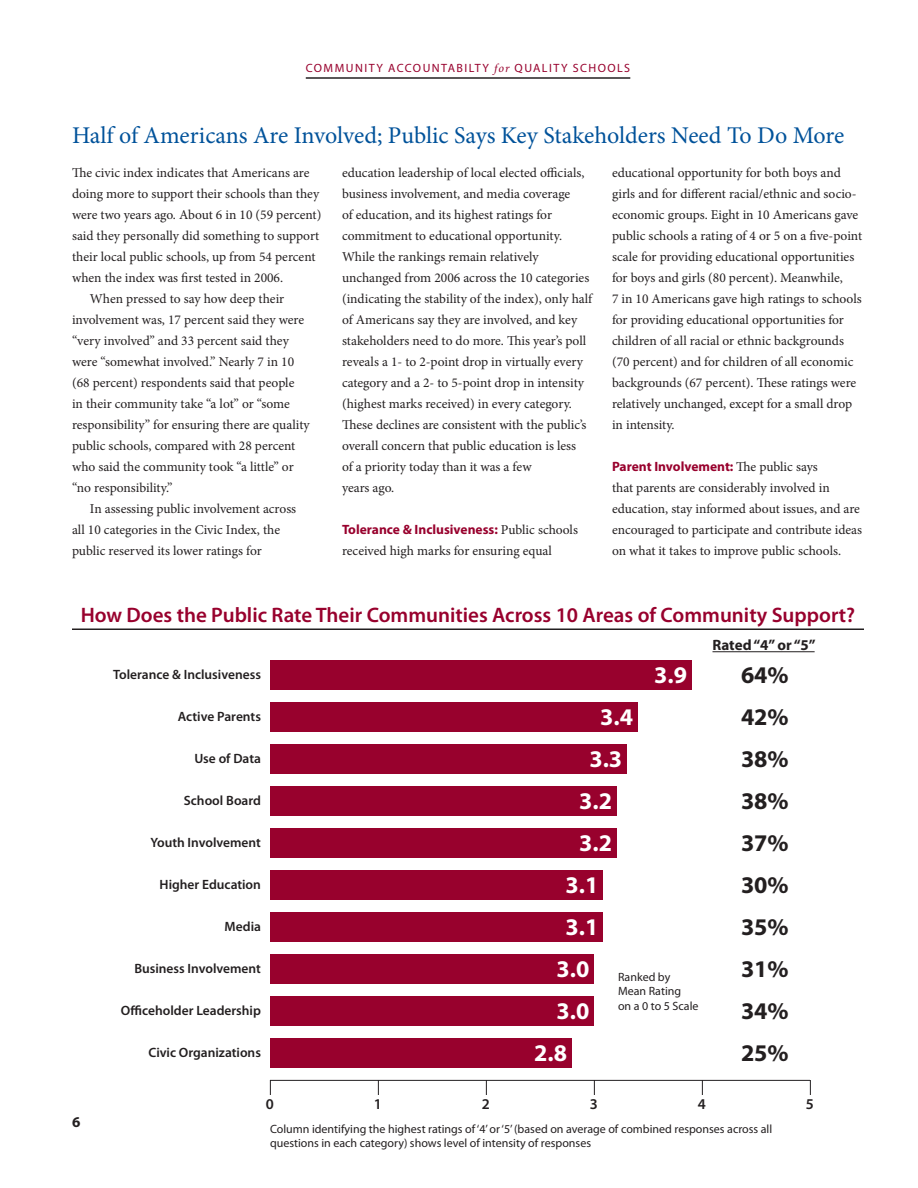
<style>
.page{position:relative;width:918px;height:1188px;background:#fff}
.page>*{position:absolute;margin:0;border:0;box-sizing:border-box;transform-origin:0 0}
.t1{font:24px "Minion Pro";color:#01529a}
.t2{font:700 24px/42px "Myriad Pro";color:#fff;text-align:center}
.t3{font:700 24px/42px "Myriad Pro";color:#231f20;text-align:justify}
.t4{font:600 21px "Myriad Pro";color:#98012d}
.t5{font:700 15px "Myriad Pro";color:#231f20}
.t6{font:600 15px "Myriad Pro";color:#231f20}
.t7{font:13.5px/21px "Minion Pro";color:#231f20}
.t8{font:600 13.5px "Myriad Pro";color:#231f20}
.t9{font:700 13.5px "Myriad Pro";color:#98012d}
.t10{font:12px/14.4px "Myriad Pro";color:#231f20}
.t11{font:12px "Myriad Pro";letter-spacing:.12em;color:#98012d}
.s1{font-family:"Minion Pro";font-style:italic}
.s2{font-family:"Minion Pro";font-weight:400;color:#231f20}
</style>
<div class="page">
<hr style="left:306px;top:77px;width:324px;height:2px;background:#231f20">
<div style="left:270px;top:660px;width:422px;height:30px;background:#98012d"></div>
<div style="left:270px;top:702px;width:368px;height:30px;background:#98012d"></div>
<div style="left:270px;top:744px;width:357px;height:30px;background:#98012d"></div>
<div style="left:270px;top:786px;width:346px;height:30px;background:#98012d"></div>
<div style="left:270px;top:828px;width:346px;height:30px;background:#98012d"></div>
<div style="left:270px;top:996px;width:324px;height:30px;background:#98012d"></div>
<div style="left:270px;top:954px;width:324px;height:30px;background:#98012d"></div>
<div style="left:270px;top:912px;width:333px;height:30px;background:#98012d"></div>
<div style="left:270px;top:870px;width:333px;height:30px;background:#98012d"></div>
<hr style="left:270px;top:1080px;width:540px;height:1px;background:#231f20">
<svg style="left:270px;top:1081px;width:1px;height:14px"></svg>
<svg style="left:378px;top:1081px;width:1px;height:14px"></svg>
<svg style="left:486px;top:1081px;width:1px;height:14px"></svg>
<svg style="left:702px;top:1081px;width:1px;height:14px"></svg>
<svg style="left:594px;top:1081px;width:1px;height:14px"></svg>
<svg style="left:810px;top:1080px;width:1px;height:15px"></svg>
<hr style="left:72px;top:628px;width:792px;height:2px;background:#231f20">
<div style="left:270px;top:1038px;width:302px;height:30px;background:#98012d"></div>
<hr style="left:712px;top:651px;width:103px;height:1px;background:#231f20">
<p class="t11" style="left:306px;top:61px;width:326px">community accountabilty <span class="s1">for</span> quality schools</p>
<h1 class="t1" style="left:72px;top:120px;width:774px">Half of Americans Are Involved; Public Says Key Stakeholders Need To Do More</h1>
<p class="t7" style="left:72px;top:162px;width:239px">The civic index indicates that Americans are</p>
<p class="t7" style="left:72px;top:183px;width:249px">doing more to support their schools than they</p>
<p class="t7" style="left:72px;top:204px;width:251px">were two years ago. About 6 in 10 (59 percent)</p>
<p class="t7" style="left:72px;top:225px;width:249px">said they personally did something to support</p>
<p class="t7" style="left:72px;top:246px;width:245px">their local public schools, up from 54 percent</p>
<p class="t7" style="left:72px;top:267px;width:213px">when the index was first tested in 2006.</p>
<p class="t7" style="left:90px;top:288px;width:196px">When pressed to say how deep their</p>
<p class="t7" style="left:72px;top:309px;width:234px">involvement was, 17 percent said they were</p>
<p class="t7" style="left:72px;top:330px;width:219px">“very involved” and 33 percent said they</p>
<p class="t7" style="left:72px;top:351px;width:224px">were “somewhat involved.” Nearly 7 in 10</p>
<p class="t7" style="left:72px;top:372px;width:224px">(68 percent) respondents said that people</p>
<p class="t7" style="left:72px;top:393px;width:219px">in their community take “a lot” or “some</p>
<p class="t7" style="left:72px;top:414px;width:239px">responsibility” for ensuring there are quality</p>
<p class="t7" style="left:72px;top:435px;width:225px">public schools, compared with 28 percent</p>
<p class="t7" style="left:72px;top:456px;width:223px">who said the community took “a little” or</p>
<p class="t7" style="left:72px;top:477px;width:102px">“no responsibility.”</p>
<p class="t7" style="left:90px;top:498px;width:208px">In assessing public involvement across</p>
<p class="t7" style="left:72px;top:519px;width:210px">all 10 categories in the Civic Index, the</p>
<p class="t7" style="left:72px;top:540px;width:191px">public reserved its lower ratings for</p>
<p class="t7" style="left:342px;top:162px;width:252px">education leadership of local elected officials, business involvement, and media coverage<br>of education, and its highest ratings for commitment to educational opportunity.<br>While the rankings remain relatively unchanged from 2006 across the 10 categories (indicating the stability of the index), only half of Americans say they are involved, and key stakeholders need to do more. This year’s poll reveals a 1- to 2-point drop in virtually every category and a 2- to 5-point drop in intensity (highest marks received) in every category.<br>These declines are consistent with the public’s overall concern that public education is less<br>of a priority today than it was a few<br>years ago.</p>
<p class="t9" style="left:342px;top:521px;width:237px">Tolerance &amp; Inclusiveness: <span class="s2">Public schools</span></p>
<p class="t7" style="left:342px;top:540px;width:212px">received high marks for ensuring equal</p>
<p class="t7" style="left:612px;top:162px;width:252px">educational opportunity for both boys and girls and for different racial/ethnic and socio&shy;economic groups. Eight in 10 Americans gave public schools a rating of 4 or 5 on a five-point scale for providing educational opportunities for boys and girls (80 percent). Meanwhile,<br>7 in 10 Americans gave high ratings to schools for providing educational opportunities for children of all racial or ethnic backgrounds (70 percent) and for children of all economic backgrounds (67 percent). These ratings were relatively unchanged, except for a small drop in intensity.</p>
<p class="t9" style="left:612px;top:458px;width:207px">Parent Involvement: <span class="s2">The public says</span></p>
<p class="t7" style="left:612px;top:478px;width:252px">that parents are considerably involved in education, stay informed about issues, and are encouraged to participate and contribute ideas on what it takes to improve public schools.</p>
<h2 class="t4" style="left:81px;top:601px;width:776px">How Does the Public Rate Their Communities Across 10 Areas of Community Support?</h2>
<p class="t8" style="left:113px;top:666px;width:149px">Tolerance &amp; Inclusiveness</p>
<p class="t8" style="left:178px;top:708px;width:85px">Active Parents</p>
<p class="t8" style="left:194px;top:750px;width:68px">Use of Data</p>
<p class="t8" style="left:184px;top:792px;width:79px">School Board</p>
<p class="t8" style="left:151px;top:834px;width:112px">Youth Involvement</p>
<h1 class="t2" style="left:600px;top:695px;width:34px">3.4</h1>
<h1 class="t2" style="left:589px;top:737px;width:34px">3.3</h1>
<h1 class="t2" style="left:579px;top:779px;width:34px">3.2</h1>
<h1 class="t2" style="left:579px;top:821px;width:34px">3.2</h1>
<p class="t8" style="left:160px;top:876px;width:103px">Higher Education</p>
<h1 class="t2" style="left:566px;top:863px;width:34px">3.1</h1>
<h1 class="t2" style="left:654px;top:653px;width:34px">3.9</h1>
<p class="t8" style="left:225px;top:918px;width:38px">Media</p>
<h1 class="t2" style="left:557px;top:905px;width:43px">3.1<br>3.0<br>3.0</h1>
<p class="t8" style="left:134px;top:960px;width:128px">Business Involvement</p>
<p class="t8" style="left:121px;top:1002px;width:142px">Officeholder Leadership</p>
<p class="t8" style="left:148px;top:1044px;width:114px">Civic Organizations</p>
<h1 class="t2" style="left:534px;top:1031px;width:34px">2.8</h1>
<p class="t10" style="left:618px;top:970px;width:82px">Ranked by<br>Mean Rating<br>on a 0 to 5 Scale</p>
<p class="t5" style="left:712px;top:635px;width:105px">Rated “4” or “5”</p>
<h1 class="t3" style="left:741px;top:653px;width:49px">64% 42% 38% 38% 37% 30% 35% 31% 34% 25%</h1>
<p class="t5" style="left:72px;top:1112px;width:10px">6</p>
<p class="t6" style="left:266px;top:1095px;width:10px">0</p>
<p class="t6" style="left:374px;top:1095px;width:10px">1</p>
<p class="t6" style="left:482px;top:1095px;width:10px">2</p>
<p class="t6" style="left:590px;top:1095px;width:10px">3</p>
<p class="t6" style="left:698px;top:1095px;width:10px">4</p>
<p class="t6" style="left:806px;top:1095px;width:10px">5</p>
<p class="t10" style="left:270px;top:1122px;width:504px;line-height:13.5px">Column identifying the highest ratings of ‘4’ or ‘5’ (based on average of combined responses across all questions in each category) shows level of intensity of responses</p>
</div>
